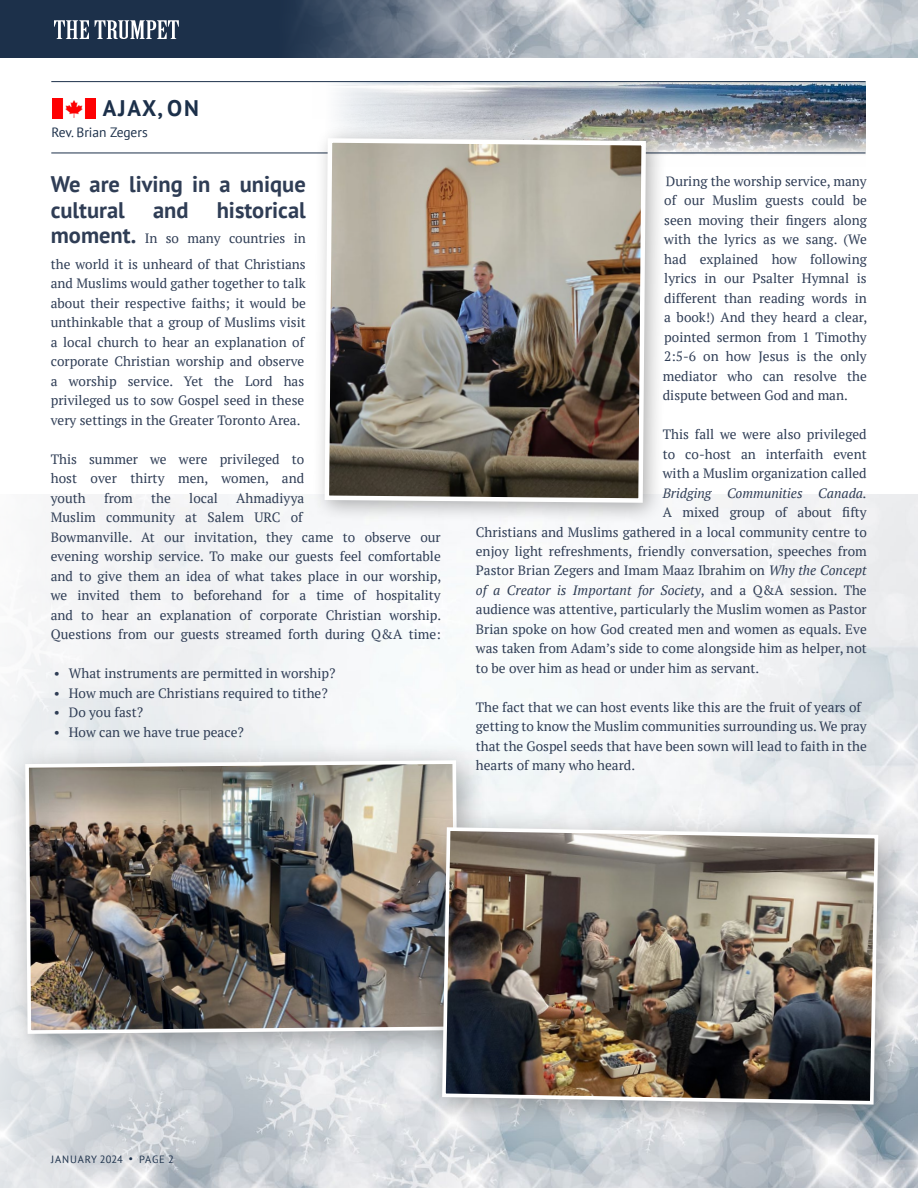
<style>
.page{position:relative;width:918px;height:1188px;background:#fff}
.page>*{position:absolute;margin:0;border:0;box-sizing:border-box;transform-origin:0 0}
.t1{font:700 22.5px/25.5px "PT Sans";color:#2f3d55}
.t2{font:700 22.5px "PT Sans";letter-spacing:.08em;color:#1c304a}
.t3{font:13.5px/19.5px "PT Serif";color:#2f3d55;text-align:justify}
.t4{font:italic 13.5px "PT Serif";color:#2f3d55}
.t5{font:13.5px "PT Sans";color:#1c304a}
.t6{font:10.5px "PT Sans";letter-spacing:.065em;color:#1c304a}
.s1{font-family:"PT Sans";font-weight:700;font-size:22.5px}
.s2{font-style:italic}
</style>
<div class="page">
<img style="left:0;top:495px;width:918px;height:693px">
<img style="left:53px;top:98px;width:42px;height:21px">
<img style="left:312px;top:82px;width:554px;height:73px">
<hr style="left:51px;top:153px;width:815px;height:1px;background:#1c304a">
<hr style="left:51px;top:81px;width:815px;height:1px;background:#1c304a">
<div style="left:0;top:0;width:918px;height:58px;background:#1c304a"></div>
<img style="left:297px;top:0;width:621px;height:58px">
<svg style="left:54px;top:20px;width:35px;height:19px"></svg>
<svg style="left:95px;top:20px;width:84px;height:19px"></svg>
<div style="left:311px;top:125px;width:357px;height:400px;background:#000;opacity:.31"></div>
<img style="left:322px;top:136px;width:326px;height:369px">
<div style="left:5px;top:740px;width:486px;height:327px;background:#000;opacity:.31"></div>
<img style="left:23px;top:758px;width:437px;height:278px">
<div style="left:422px;top:807px;width:489px;height:331px;background:#000;opacity:.31"></div>
<img style="left:440px;top:825px;width:440px;height:281px">
<h1 class="t2" style="left:103px;top:93px;width:98px">AJAX, ON</h1>
<p class="t5" style="left:52px;top:123px;width:98px">Rev. Brian Zegers</p>
<h1 class="t1" style="left:51px;top:171px;width:257px">We are living in a unique cultural</h1>
<h1 class="t1" style="left:153px;top:197px;width:154px">and historical</h1>
<p class="t3" style="left:51px;top:226px;width:257px;line-height:25.5px"><span class="s1">moment.</span> In so many countries in the world it is unheard of that Christians</p>
<p class="t3" style="left:51px;top:274px;width:257px">and Muslims would gather together to talk about their respective faiths; it would be unthinkable that a group of Muslims visit a local church to hear an explanation of corporate Christian worship and observe a worship service. Yet the Lord has privileged us to sow Gospel seed in these very settings in the Greater Toronto Area.</p>
<p class="t3" style="left:51px;top:449px;width:255px">This summer we were privileged to host over thirty men, women, and youth</p>
<p class="t3" style="left:51px;top:488px;width:392px;text-align:left;text-indent:185px">Ahmadiyya<br>Muslim community at Salem URC of<br>Bowmanville. At our invitation, they came to observe our evening worship service. To make our guests feel comfortable and to give them an idea of what takes place in our worship, we invited them to beforehand for a time of hospitality and to hear an explanation of corporate Christian worship.<br>Questions from our guests streamed forth during Q&amp;A time:</p>
<p class="t3" style="left:54px;top:663px;width:283px">• What instruments are permitted in worship?</p>
<p class="t3" style="left:54px;top:683px;width:275px">• How much are Christians required to tithe?</p>
<p class="t3" style="left:54px;top:702px;width:91px">• Do you fast?</p>
<p class="t3" style="left:54px;top:722px;width:192px">• How can we have true peace?</p>
<p class="t3" style="left:104px;top:488px;width:30px">from</p>
<p class="t3" style="left:151px;top:488px;width:21px">the</p>
<p class="t3" style="left:189px;top:488px;width:30px">local</p>
<p class="t3" style="left:663px;top:171px;width:206px">During the worship service, many of our Muslim guests could be seen moving their fingers along with the lyrics as we sang. (We had explained how following lyrics in our Psalter Hymnal is different than reading words in a book!) And they heard a clear, pointed sermon from 1 Timothy 2:5-6 on how Jesus is the only mediator who can resolve the dispute between God and man.</p>
<p class="t3" style="left:663px;top:424px;width:206px">This fall we were also privileged to co-host an interfaith event with a Muslim organization called</p>
<p class="t4" style="left:663px;top:484px;width:206px">Bridging Communities Canada.</p>
<p class="t3" style="left:476px;top:502px;width:392px;text-indent:187px">A mixed group of about fifty Christians and Muslims gathered in a local community centre to enjoy light refreshments, friendly conversation, speeches from Pastor Brian Zegers and Imam Maaz Ibrahim on <span class="s2">Why the Concept of a Creator is Important for Society</span>, and a Q&amp;A session. The audience was attentive, particularly the Muslim women as Pastor Brian spoke on how God created men and women as equals. Eve was taken from Adam’s side to come alongside him as helper, not to be over him as head or under him as servant.</p>
<p class="t3" style="left:476px;top:697px;width:392px;text-align:left">The fact that we can host events like this are the fruit of years of getting to know the Muslim communities surrounding us. We pray that the Gospel seeds that have been sown will lead to faith in the hearts of many who heard.</p>
<p class="t6" style="left:51px;top:1153px;width:124px">JANUARY 2024 • PAGE 2</p>
</div>
